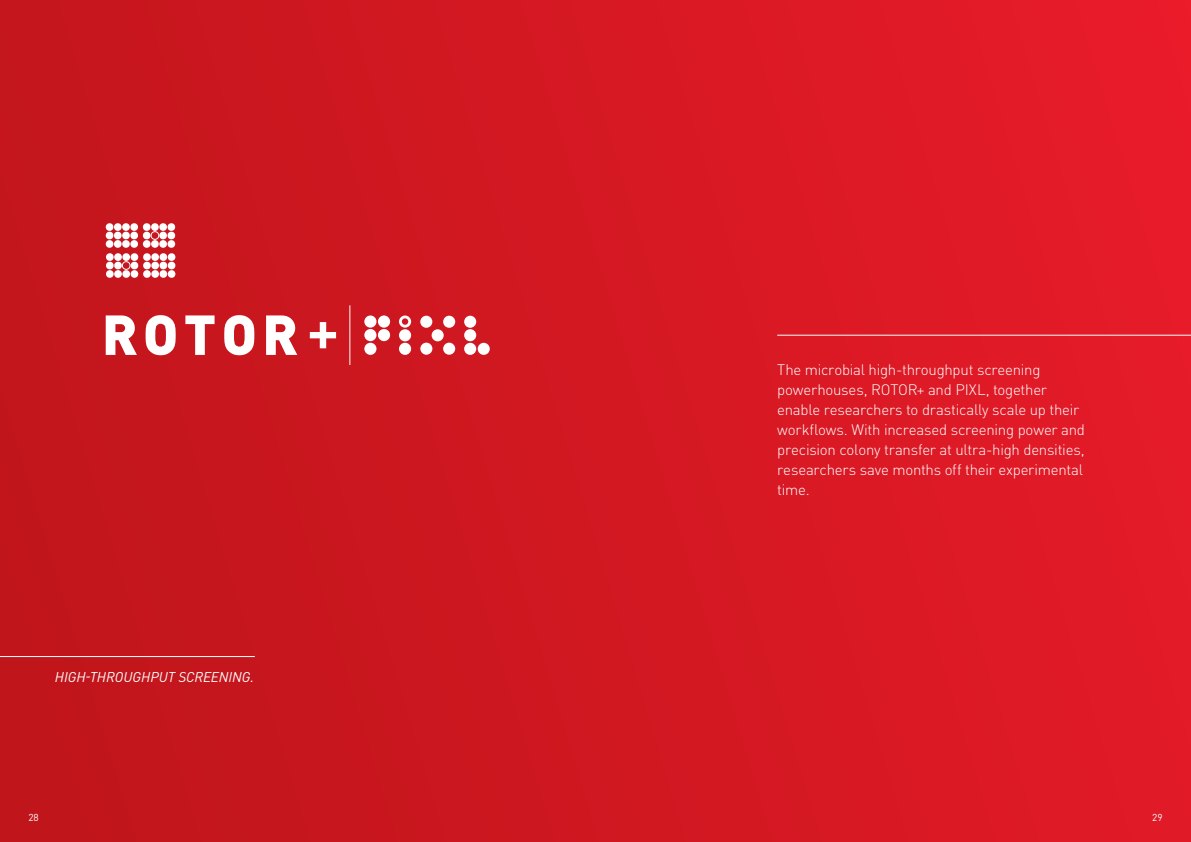
<style>
.page{position:relative;width:1191px;height:842px;background:#fff}
.page>*{position:absolute;margin:0;border:0;box-sizing:border-box;transform-origin:0 0}
.t1{font:300 15px/20px "DINOT";letter-spacing:-.015em;color:#fff}
.t2{font:italic 14px "DINOT";letter-spacing:-.005em;color:#fff}
.t3{font:10px "DINOT";color:#fff}
</style>
<div class="page">
<div style="left:0;top:0;width:1191px;height:842px;background:linear-gradient(to right,#c1151b,#e51b29)"></div>
<hr style="left:0;top:656px;width:255px;height:1px;background:#fff">
<svg style="left:146px;top:315px;width:30px;height:40px"></svg>
<svg style="left:106px;top:315px;width:31px;height:40px"></svg>
<svg style="left:266px;top:315px;width:31px;height:40px"></svg>
<svg style="left:224px;top:315px;width:30px;height:40px"></svg>
<svg style="left:185px;top:315px;width:29px;height:40px"></svg>
<svg style="left:310px;top:322px;width:26px;height:26px"></svg>
<div style="left:364px;top:315px;width:12px;height:13px;background:#fff;border-radius:50%"></div>
<div style="left:364px;top:329px;width:12px;height:12px;background:#fff;border-radius:50%"></div>
<div style="left:364px;top:343px;width:12px;height:12px;background:#fff;border-radius:50%"></div>
<div style="left:399px;top:343px;width:12px;height:12px;background:#fff;border-radius:50%"></div>
<div style="left:399px;top:329px;width:12px;height:12px;background:#fff;border-radius:50%"></div>
<div style="left:378px;top:315px;width:12px;height:13px;background:#fff;border-radius:50%"></div>
<div style="left:378px;top:329px;width:12px;height:12px;background:#fff;border-radius:50%"></div>
<svg style="left:399px;top:315px;width:12px;height:13px"></svg>
<div style="left:420px;top:316px;width:12px;height:12px;background:#fff;border-radius:50%"></div>
<div style="left:443px;top:316px;width:12px;height:12px;background:#fff;border-radius:50%"></div>
<div style="left:431px;top:329px;width:13px;height:12px;background:#fff;border-radius:50%"></div>
<div style="left:420px;top:343px;width:12px;height:12px;background:#fff;border-radius:50%"></div>
<div style="left:443px;top:343px;width:12px;height:12px;background:#fff;border-radius:50%"></div>
<div style="left:464px;top:316px;width:12px;height:12px;background:#fff;border-radius:50%"></div>
<div style="left:464px;top:329px;width:12px;height:12px;background:#fff;border-radius:50%"></div>
<div style="left:464px;top:343px;width:12px;height:12px;background:#fff;border-radius:50%"></div>
<div style="left:478px;top:343px;width:12px;height:12px;background:#fff;border-radius:50%"></div>
<hr style="left:350px;top:305px;width:1px;height:60px;background:#fff">
<hr style="left:777px;top:335px;width:414px;height:1px;background:#fff">
<svg style="left:105px;top:223px;width:71px;height:55px"></svg>
<p class="t2" style="left:55px;top:669px;width:201px">HIGH-THROUGHPUT SCREENING.</p>
<p class="t1" style="left:777px;top:359px;width:309px">The microbial high-throughput screening powerhouses, ROTOR+ and PIXL, together enable researchers to drastically scale up their workflows. With increased screening power and precision colony transfer at ultra-high densities, researchers save months off their experimental time.</p>
<p class="t3" style="left:28px;top:811px;width:12px">28</p>
<p class="t3" style="left:1152px;top:811px;width:12px">29</p>
</div>
